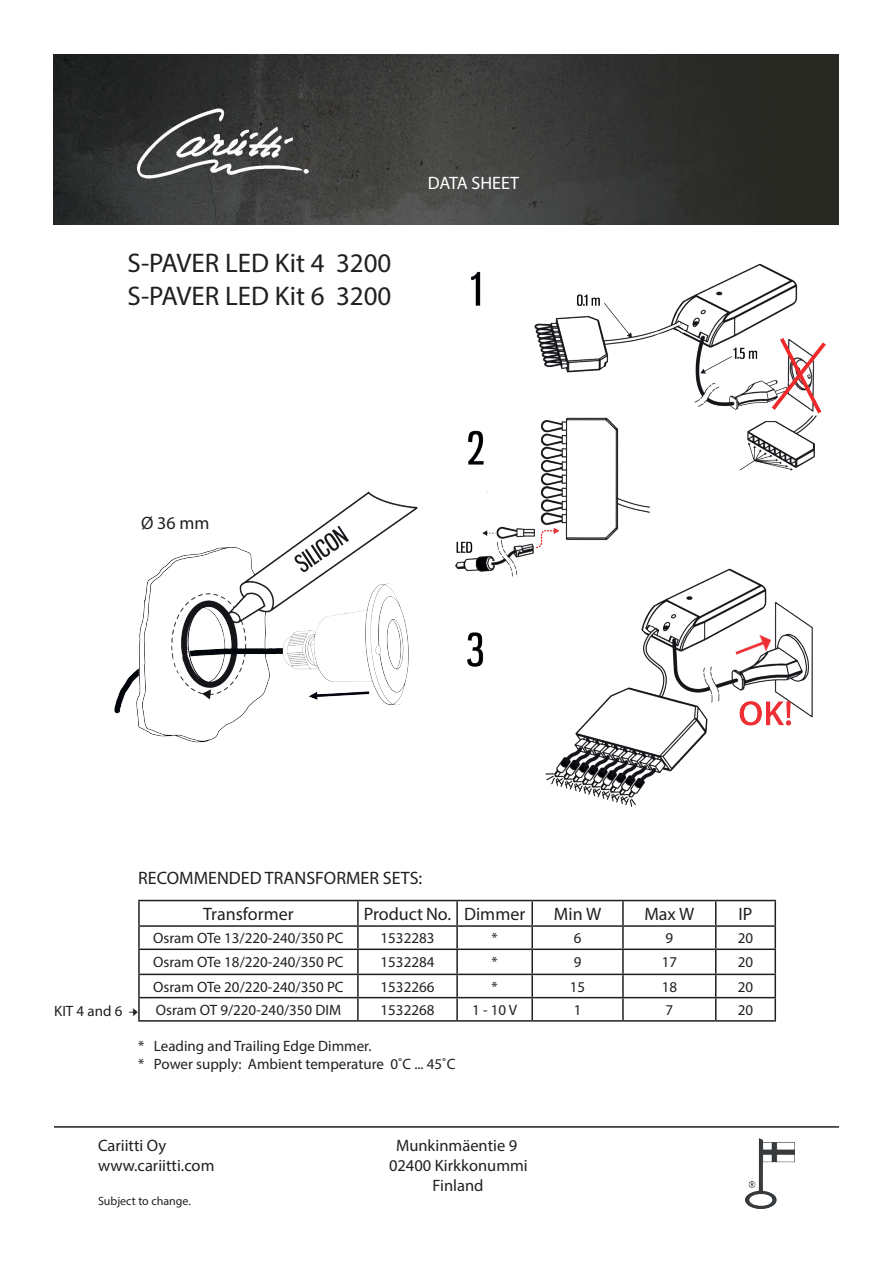
<style>
.page{position:relative;width:893px;height:1263px;background:#fff}
.page>*{position:absolute;margin:0;border:0;box-sizing:border-box;transform-origin:0 0}
.t1{font:27px/32.4px "Myriad Pro";color:#231f20}
.t2{font:18px "Myriad Pro";color:#231f20}
.t3{font:18px "Myriad Pro";color:#fff}
.t4{font:16.5px/19.8px "Myriad Pro";color:#231f20;text-align:center}
.t5{font:15px/18px "Myriad Pro";color:#231f20}
.t6{font:12px "Myriad Pro";color:#231f20}
.s1{font-family:"Minion Pro"}
</style>
<div class="page">
<img style="left:54px;top:54px;width:785px;height:170px">
<img style="left:98px;top:100px;width:246px;height:91px">
<hr style="left:138px;top:900px;width:220px;height:1px;background:#231f20">
<hr style="left:138px;top:901px;width:2px;height:24px;background:#231f20">
<hr style="left:358px;top:900px;width:99px;height:1px;background:#231f20">
<hr style="left:357px;top:901px;width:2px;height:24px;background:#231f20">
<hr style="left:457px;top:900px;width:75px;height:1px;background:#231f20">
<hr style="left:456px;top:901px;width:2px;height:24px;background:#231f20">
<hr style="left:532px;top:900px;width:91px;height:1px;background:#231f20">
<hr style="left:531px;top:901px;width:2px;height:24px;background:#231f20">
<hr style="left:623px;top:900px;width:93px;height:1px;background:#231f20">
<hr style="left:622px;top:901px;width:2px;height:24px;background:#231f20">
<hr style="left:716px;top:900px;width:60px;height:1px;background:#231f20">
<hr style="left:774px;top:901px;width:2px;height:24px;background:#231f20">
<hr style="left:138px;top:925px;width:220px;height:2px;background:#231f20">
<hr style="left:138px;top:927px;width:2px;height:21px;background:#231f20">
<hr style="left:358px;top:925px;width:99px;height:2px;background:#231f20">
<hr style="left:357px;top:927px;width:2px;height:21px;background:#231f20">
<hr style="left:457px;top:925px;width:75px;height:2px;background:#231f20">
<hr style="left:456px;top:927px;width:2px;height:21px;background:#231f20">
<hr style="left:532px;top:925px;width:91px;height:2px;background:#231f20">
<hr style="left:531px;top:927px;width:2px;height:21px;background:#231f20">
<hr style="left:623px;top:925px;width:93px;height:2px;background:#231f20">
<hr style="left:622px;top:927px;width:2px;height:21px;background:#231f20">
<hr style="left:716px;top:925px;width:60px;height:2px;background:#231f20">
<hr style="left:774px;top:927px;width:2px;height:21px;background:#231f20">
<hr style="left:138px;top:948px;width:220px;height:2px;background:#231f20">
<hr style="left:138px;top:950px;width:2px;height:24px;background:#231f20">
<hr style="left:358px;top:948px;width:99px;height:2px;background:#231f20">
<hr style="left:357px;top:950px;width:2px;height:24px;background:#231f20">
<hr style="left:457px;top:948px;width:75px;height:2px;background:#231f20">
<hr style="left:456px;top:950px;width:2px;height:24px;background:#231f20">
<hr style="left:532px;top:948px;width:91px;height:2px;background:#231f20">
<hr style="left:531px;top:950px;width:2px;height:24px;background:#231f20">
<hr style="left:623px;top:948px;width:93px;height:2px;background:#231f20">
<hr style="left:622px;top:950px;width:2px;height:24px;background:#231f20">
<hr style="left:716px;top:948px;width:60px;height:2px;background:#231f20">
<hr style="left:774px;top:950px;width:2px;height:24px;background:#231f20">
<hr style="left:138px;top:974px;width:220px;height:1px;background:#231f20">
<hr style="left:138px;top:975px;width:2px;height:22px;background:#231f20">
<hr style="left:358px;top:974px;width:99px;height:1px;background:#231f20">
<hr style="left:357px;top:975px;width:2px;height:22px;background:#231f20">
<hr style="left:457px;top:974px;width:75px;height:1px;background:#231f20">
<hr style="left:456px;top:975px;width:2px;height:22px;background:#231f20">
<hr style="left:532px;top:974px;width:91px;height:1px;background:#231f20">
<hr style="left:531px;top:975px;width:2px;height:22px;background:#231f20">
<hr style="left:623px;top:974px;width:93px;height:1px;background:#231f20">
<hr style="left:622px;top:975px;width:2px;height:22px;background:#231f20">
<hr style="left:716px;top:974px;width:60px;height:1px;background:#231f20">
<hr style="left:774px;top:975px;width:2px;height:22px;background:#231f20">
<hr style="left:138px;top:997px;width:220px;height:1px;background:#231f20">
<hr style="left:138px;top:998px;width:2px;height:22px;background:#231f20">
<hr style="left:358px;top:997px;width:99px;height:1px;background:#231f20">
<hr style="left:357px;top:998px;width:2px;height:22px;background:#231f20">
<hr style="left:457px;top:997px;width:75px;height:1px;background:#231f20">
<hr style="left:456px;top:998px;width:2px;height:22px;background:#231f20">
<hr style="left:532px;top:997px;width:91px;height:1px;background:#231f20">
<hr style="left:531px;top:998px;width:2px;height:22px;background:#231f20">
<hr style="left:623px;top:997px;width:93px;height:1px;background:#231f20">
<hr style="left:622px;top:998px;width:2px;height:22px;background:#231f20">
<hr style="left:716px;top:997px;width:60px;height:1px;background:#231f20">
<svg style="left:715px;top:901px;width:1px;height:119px"></svg>
<hr style="left:774px;top:998px;width:2px;height:22px;background:#231f20">
<hr style="left:138px;top:1020px;width:220px;height:2px;background:#231f20">
<hr style="left:358px;top:1020px;width:99px;height:2px;background:#231f20">
<hr style="left:457px;top:1020px;width:75px;height:2px;background:#231f20">
<hr style="left:532px;top:1020px;width:91px;height:2px;background:#231f20">
<hr style="left:623px;top:1020px;width:93px;height:2px;background:#231f20">
<hr style="left:716px;top:1020px;width:60px;height:2px;background:#231f20">
<img style="left:114px;top:491px;width:304px;height:252px">
<img style="left:455px;top:263px;width:371px;height:544px">
<img style="left:746px;top:1139px;width:49px;height:70px">
<hr style="left:54px;top:1126px;width:785px;height:2px;background:#231f20">
<h1 class="t1" style="left:128px;top:247px;width:265px">S-PAVER LED Kit 4 3200<br>S-PAVER LED Kit 6 3200</h1>
<p class="t3" style="left:428px;top:172px;width:93px">DATA SHEET</p>
<p class="t2" style="left:141px;top:512px;width:70px">Ø 36 mm</p>
<p class="t2" style="left:138px;top:867px;width:286px">RECOMMENDED TRANSFORMER SETS:</p>
<p class="t5" style="left:54px;top:1002px;width:85px">KIT 4 and 6 <span class="s1">→</span></p>
<p class="t2" style="left:203px;top:903px;width:92px">Transformer</p>
<p class="t2" style="left:364px;top:903px;width:163px">Product No. Dimmer</p>
<p class="t2" style="left:554px;top:903px;width:49px">Min W</p>
<p class="t2" style="left:644px;top:903px;width:51px">Max W</p>
<p class="t2" style="left:739px;top:903px;width:15px">IP</p>
<p class="t5" style="left:153px;top:929px;width:192px">Osram OTe 13/220-240/350 PC</p>
<p class="t5" style="left:381px;top:929px;width:55px">1532283</p>
<p class="t5" style="left:492px;top:929px;width:8px">*</p>
<p class="t5" style="left:574px;top:929px;width:9px">6</p>
<p class="t5" style="left:665px;top:929px;width:9px">9</p>
<p class="t5" style="left:738px;top:929px;width:17px">20</p>
<p class="t5" style="left:153px;top:952px;width:192px">Osram OTe 18/220-240/350 PC</p>
<p class="t5" style="left:381px;top:952px;width:55px">1532284</p>
<p class="t5" style="left:492px;top:952px;width:8px">*</p>
<p class="t5" style="left:574px;top:952px;width:9px">9</p>
<p class="t5" style="left:662px;top:952px;width:17px">17</p>
<p class="t5" style="left:738px;top:952px;width:17px">20</p>
<p class="t5" style="left:153px;top:977px;width:192px">Osram OTe 20/220-240/350 PC</p>
<p class="t5" style="left:381px;top:977px;width:55px">1532266</p>
<p class="t5" style="left:492px;top:977px;width:8px">*</p>
<p class="t5" style="left:570px;top:977px;width:17px">15</p>
<p class="t5" style="left:662px;top:977px;width:17px">18</p>
<p class="t5" style="left:738px;top:977px;width:17px">20</p>
<p class="t5" style="left:156px;top:1000px;width:187px">Osram OT 9/220-240/350 DIM</p>
<p class="t5" style="left:381px;top:1000px;width:55px">1532268</p>
<p class="t5" style="left:472px;top:1000px;width:47px">1 - 10 V</p>
<p class="t5" style="left:574px;top:1000px;width:9px">1</p>
<p class="t5" style="left:665px;top:1000px;width:9px">7</p>
<p class="t5" style="left:738px;top:1000px;width:17px">20</p>
<p class="t5" style="left:138px;top:1037px;width:319px">* Leading and Trailing Edge Dimmer.<br>* Power supply: Ambient temperature 0˚C ... 45˚C</p>
<p class="t4" style="left:98px;top:1135px;width:70px">Cariitti Oy</p>
<p class="t4" style="left:396px;top:1135px;width:123px">Munkinmäentie 9</p>
<p class="t4" style="left:98px;top:1155px;width:118px">www.cariitti.com</p>
<p class="t4" style="left:389px;top:1155px;width:140px">02400 Kirkkonummi<br>Finland</p>
<p class="t6" style="left:98px;top:1194px;width:94px">Subject to change.</p>
</div>
